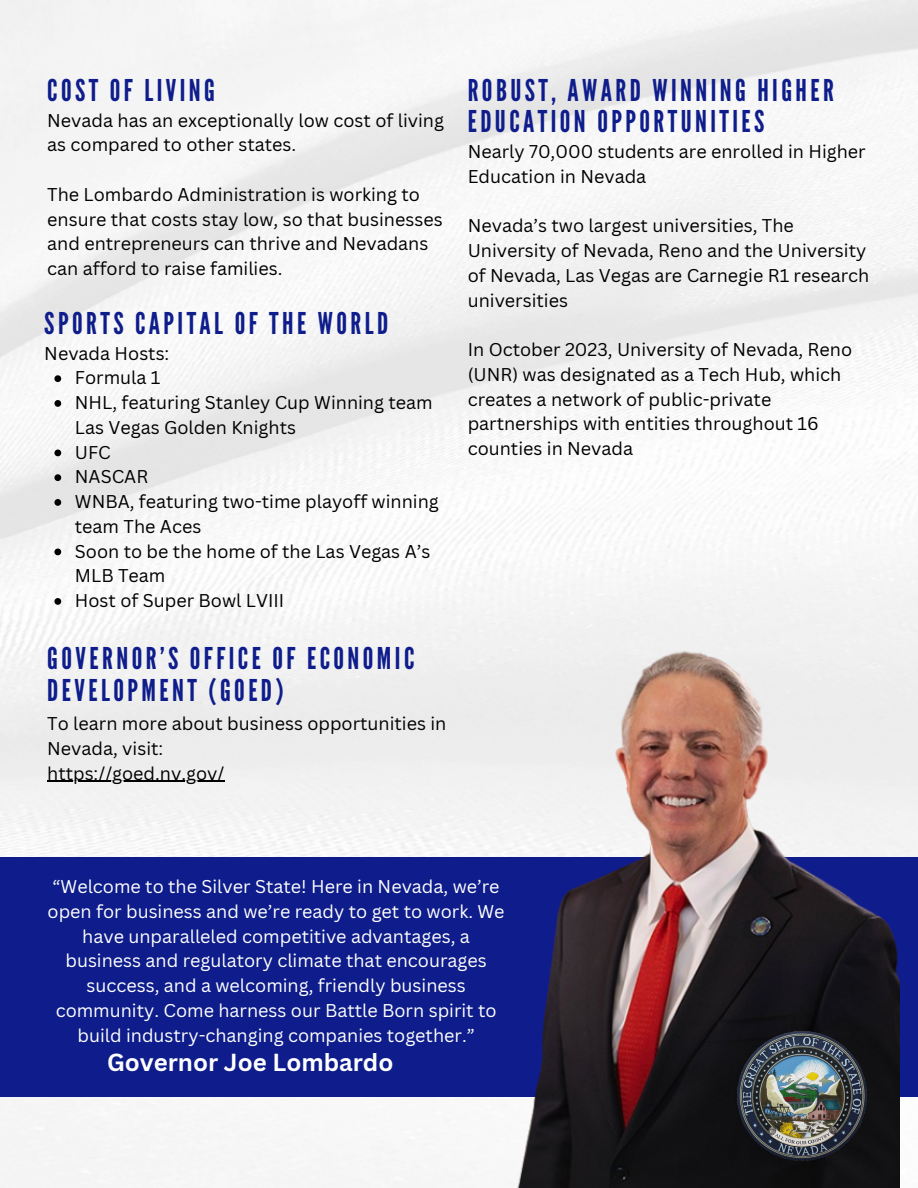
<style>
.page{position:relative;width:918px;height:1188px;background:#fff}
.page>*{position:absolute;margin:0;border:0;box-sizing:border-box;transform-origin:0 0}
.t1{font:30px/31.5px "League Gothic";letter-spacing:.115em;color:#0e1d8b}
.t2{font:700 24px "Canva Sans";color:#fff}
.t3{font:18px/24.8px "Canva Sans";color:#000}
.t4{font:18px/24.8px "Canva Sans";color:#fff;text-align:center}
</style>
<div class="page">
<img style="left:0;top:0;width:918px;height:1188px">
<div style="left:0;top:857px;width:918px;height:239px;background:#0e1d8b"></div>
<img style="left:494px;top:554px;width:406px;height:634px">
<img style="left:737px;top:1031px;width:129px;height:130px">
<svg style="left:54px;top:375px;width:7px;height:7px"></svg>
<svg style="left:54px;top:400px;width:7px;height:7px"></svg>
<svg style="left:54px;top:450px;width:7px;height:6px"></svg>
<svg style="left:54px;top:474px;width:7px;height:7px"></svg>
<svg style="left:54px;top:499px;width:7px;height:7px"></svg>
<svg style="left:54px;top:549px;width:7px;height:6px"></svg>
<svg style="left:54px;top:598px;width:7px;height:7px"></svg>
<hr style="left:47px;top:781px;width:177px;height:1px;background:#000">
<p class="t1" style="left:47px;top:75px;width:169px">COST OF LIVING</p>
<p class="t3" style="left:47px;top:107px;width:398px">Nevada has an exceptionally low cost of living as compared to other states.</p>
<p class="t3" style="left:47px;top:182px;width:397px">The Lombardo Administration is working to ensure that costs stay low, so that businesses and entrepreneurs can thrive and Nevadans can afford to raise families.</p>
<p class="t1" style="left:44px;top:308px;width:345px">SPORTS CAPITAL OF THE WORLD</p>
<p class="t3" style="left:44px;top:340px;width:127px">Nevada Hosts:</p>
<p class="t3" style="left:75px;top:365px;width:87px">Formula 1</p>
<h1 class="t3" style="left:75px;top:390px;width:359px">NHL, featuring Stanley Cup Winning team<br>Las Vegas Golden Knights</h1>
<p class="t3" style="left:75px;top:439px;width:37px">UFC</p>
<p class="t3" style="left:75px;top:464px;width:75px">NASCAR</p>
<p class="t3" style="left:75px;top:489px;width:365px">WNBA, featuring two-time playoff winning team The Aces</p>
<p class="t3" style="left:75px;top:538px;width:357px">Soon to be the home of the Las Vegas A’s<br>MLB Team</p>
<p class="t3" style="left:75px;top:588px;width:211px">Host of Super Bowl LVIII</p>
<p class="t1" style="left:47px;top:644px;width:369px">GOVERNOR’S OFFICE OF ECONOMIC<br>DEVELOPMENT (GOED)</p>
<p class="t3" style="left:47px;top:711px;width:401px">To learn more about business opportunities in<br>Nevada, visit:</p>
<h2 class="t3" style="left:47px;top:760px;width:179px">https://goed.nv.gov/</h2>
<p class="t1" style="left:468px;top:75px;width:368px">ROBUST, AWARD WINNING HIGHER<br>EDUCATION OPPORTUNITIES</p>
<p class="t3" style="left:468px;top:139px;width:400px">Nearly 70,000 students are enrolled in Higher<br>Education in Nevada</p>
<p class="t3" style="left:468px;top:213px;width:403px">Nevada’s two largest universities, The University of Nevada, Reno and the University of Nevada, Las Vegas are Carnegie R1 research universities</p>
<p class="t3" style="left:468px;top:337px;width:386px">In October 2023, University of Nevada, Reno (UNR) was designated as a Tech Hub, which creates a network of public-private partnerships with entities throughout 16 counties in Nevada</p>
<h1 class="t4" style="left:48px;top:874px;width:459px">“Welcome to the Silver State! Here in Nevada, we’re open for business and we’re ready to get to work. We have unparalleled competitive advantages, a business and regulatory climate that encourages success, and a welcoming, friendly business community. Come harness our Battle Born spirit to build industry-changing companies together.”</h1>
<p class="t2" style="left:107px;top:1045px;width:288px">Governor Joe Lombardo</p>
</div>
